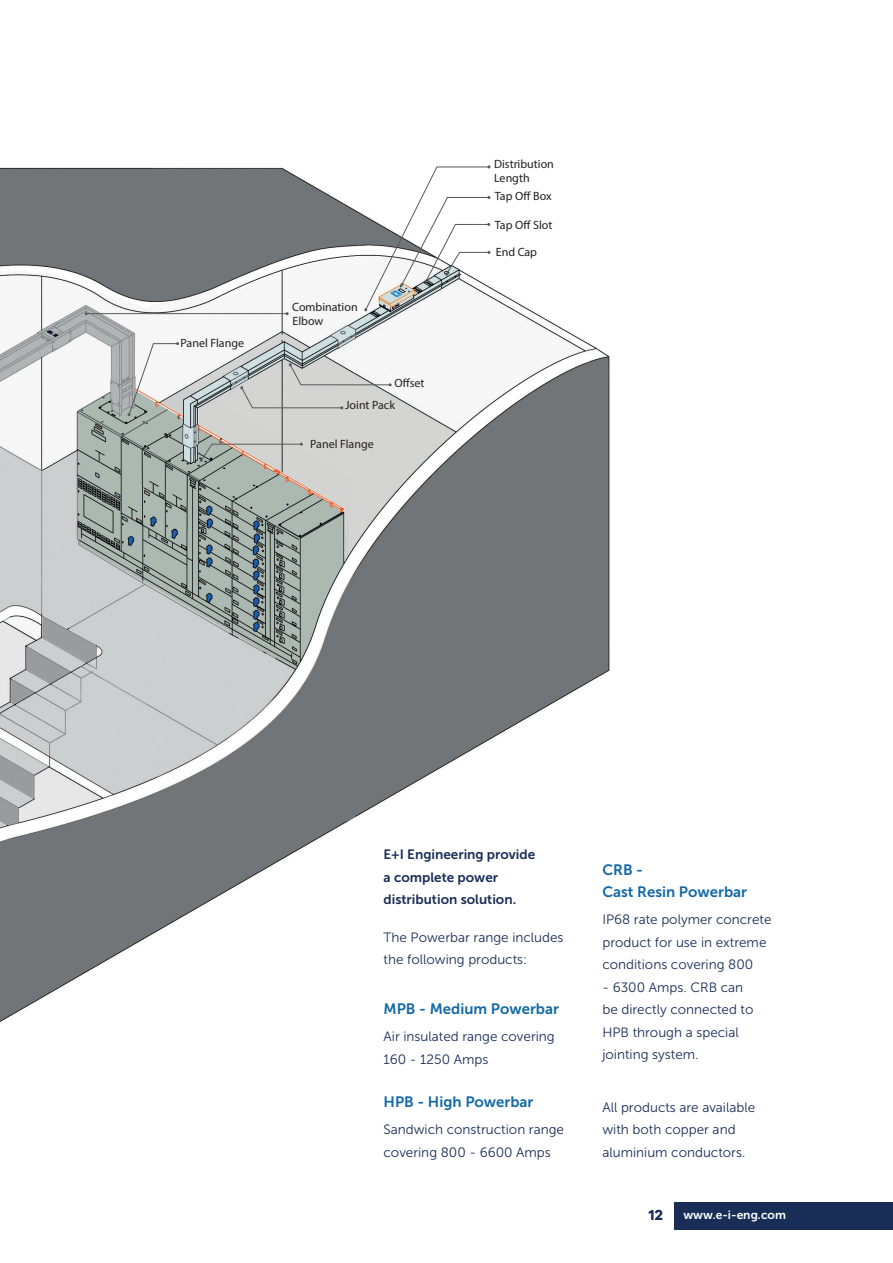
<style>
.page{position:relative;width:893px;height:1263px;background:#fff}
.page>*{position:absolute;margin:0;border:0;box-sizing:border-box;transform-origin:0 0}
.t1{font:15px/22.5px "Museo Sans 700";color:#1269a6}
.t2{font:700 15px "Galano Grotesque DEMO";color:#182e57}
.BODYTEXT{font:13.5px/22.5px "Museo Sans 300";color:#182e57}
.BODYTEXT-2{font:13.5px/22.5px "Museo Sans 700";color:#182e57}
.t3{font:12px "Myriad Pro";color:#231f20}
.t4{font:12px "Museo Sans 700";color:#fff}
</style>
<div class="page">
<img style="left:0;top:166px;width:610px;height:856px">
<hr style="left:86px;top:313px;width:201px;height:1px;background:#57585a">
<svg style="left:200px;top:443px;width:103px;height:19px;background:#b8b8b3"></svg>
<svg style="left:364px;top:165px;width:126px;height:146px"></svg>
<svg style="left:128px;top:342px;width:51px;height:74px"></svg>
<svg style="left:240px;top:363px;width:152px;height:46px;background:#cccdcc"></svg>
<div style="left:674px;top:1202px;width:219px;height:27px;background:#182e57"></div>
<p class="t3" style="left:181px;top:336px;width:65px">Panel Flange</p>
<p class="t3" style="left:292px;top:299px;width:67px">Combination</p>
<p class="t3" style="left:292px;top:314px;width:32px">Elbow</p>
<p class="t3" style="left:394px;top:376px;width:32px">Offset</p>
<p class="t3" style="left:345px;top:398px;width:51px">Joint Pack</p>
<p class="t3" style="left:310px;top:437px;width:65px">Panel Flange</p>
<p class="t3" style="left:494px;top:157px;width:61px">Distribution</p>
<p class="t3" style="left:494px;top:171px;width:37px">Length</p>
<p class="t3" style="left:495px;top:189px;width:58px">Tap Off Box</p>
<p class="t3" style="left:495px;top:218px;width:59px">Tap Off Slot</p>
<p class="t3" style="left:496px;top:244px;width:43px">End Cap</p>
<p class="BODYTEXT-2" style="left:384px;top:843px;width:153px">E+I Engineering provide a complete power distribution solution.</p>
<p class="BODYTEXT" style="left:384px;top:926px;width:182px">The Powerbar range includes the following products:</p>
<h2 class="t1" style="left:384px;top:998px;width:177px">MPB - Medium Powerbar</h2>
<p class="BODYTEXT" style="left:384px;top:1025px;width:173px">Air insulated range covering<br>160 - 1250 Amps</p>
<h2 class="t1" style="left:384px;top:1091px;width:151px">HPB - High Powerbar</h2>
<p class="BODYTEXT" style="left:384px;top:1118px;width:182px">Sandwich construction range covering 800 - 6600 Amps</p>
<h2 class="t1" style="left:602px;top:858px;width:146px">CRB -<br>Cast Resin Powerbar</h2>
<p class="BODYTEXT" style="left:602px;top:908px;width:171px">IP68 rate polymer concrete product for use in extreme conditions covering 800</p>
<p class="BODYTEXT" style="left:602px;top:976px;width:153px">- 6300 Amps. CRB can be directly connected to<br>HPB through a special jointing system.</p>
<p class="BODYTEXT" style="left:602px;top:1096px;width:154px">All products are available with both copper and aluminium conductors.</p>
<p class="t2" style="left:649px;top:1208px;width:16px">12</p>
<p class="t4" style="left:683px;top:1208px;width:104px">www.e-i-eng.com</p>
</div>
